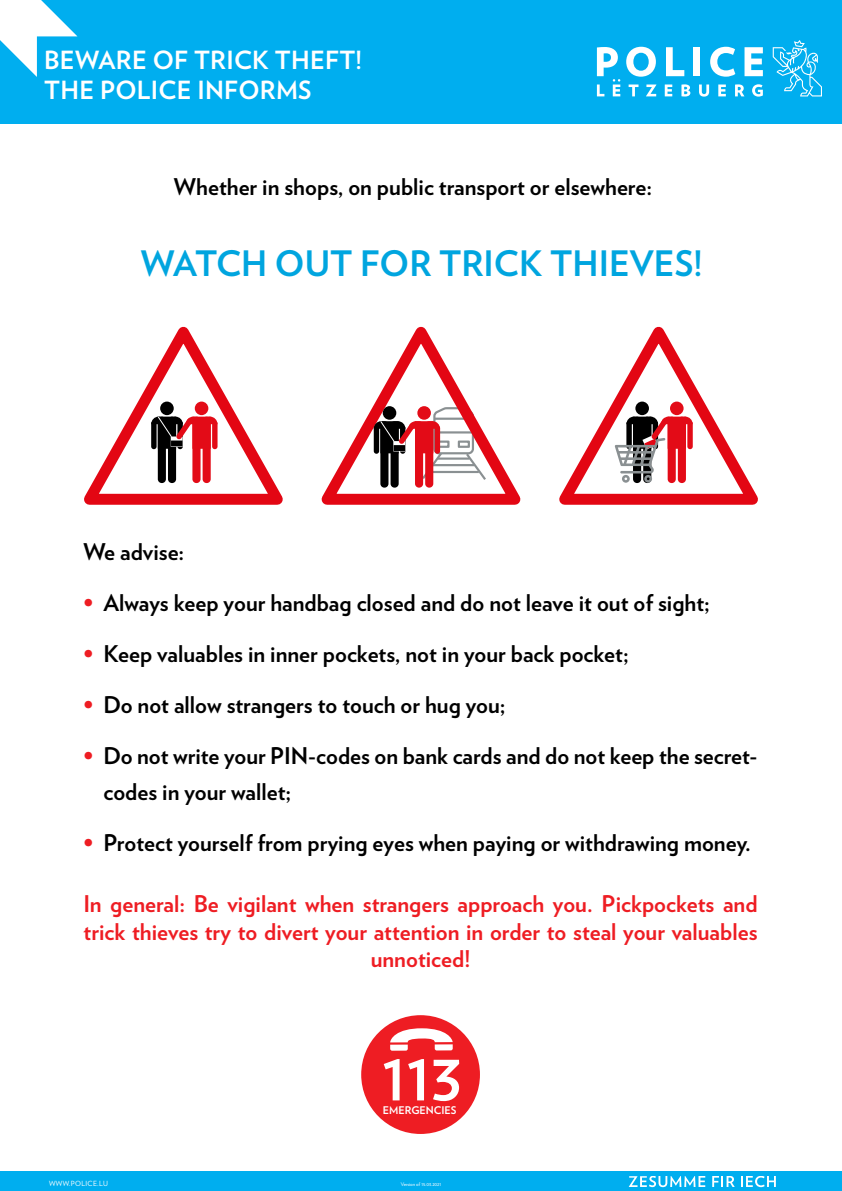
<style>
.page{position:relative;width:842px;height:1191px;background:#fff}
.page>*{position:absolute;margin:0;border:0;box-sizing:border-box;transform-origin:0 0}
.t1{font:700 35px "Verlag";color:#00a5df}
.t2{font:700 25px/30px "Verlag";letter-spacing:.01em;color:#fff}
.Paragraph_Style_5{font:700 23px/36.8px "Verlag";color:#000}
.Paragraph_Style_5-2{font:700 23px/27.6px "Verlag";color:#ee1d23;text-align:center}
.t3{font:700 10.6px "Verlag";color:#fff}
.t4{font:7.1px "Verlag";letter-spacing:.05em;color:#fff}
.t5{font:5px "Verlag";color:#fff}
.s1{color:#ee1d23}
</style>
<div class="page">
<div style="left:0;top:0;width:842px;height:124px;background:#00aeef"></div>
<div style="left:0;top:1171px;width:842px;height:20px;background:#00aeef"></div>
<svg style="left:0;top:0;width:77px;height:77px"></svg>
<div style="left:361px;top:1015px;width:119px;height:119px;background:#ee1d23;border-radius:50%"></div>
<svg style="left:384px;top:1059px;width:16px;height:41px"></svg>
<svg style="left:408px;top:1059px;width:16px;height:41px"></svg>
<svg style="left:433px;top:1059px;width:26px;height:42px"></svg>
<svg style="left:390px;top:1028px;width:63px;height:22px"></svg>
<svg style="left:629px;top:1176px;width:76px;height:11px"></svg>
<svg style="left:712px;top:1176px;width:23px;height:11px"></svg>
<svg style="left:741px;top:1176px;width:35px;height:11px"></svg>
<svg style="left:626px;top:47px;width:30px;height:30px"></svg>
<svg style="left:666px;top:47px;width:18px;height:29px"></svg>
<div style="left:693px;top:47px;width:7px;height:29px;background:#fff"></div>
<svg style="left:710px;top:47px;width:25px;height:30px"></svg>
<svg style="left:744px;top:47px;width:19px;height:29px"></svg>
<svg style="left:597px;top:47px;width:23px;height:49px"></svg>
<svg style="left:629px;top:84px;width:9px;height:12px"></svg>
<svg style="left:646px;top:84px;width:10px;height:12px"></svg>
<svg style="left:665px;top:84px;width:7px;height:12px"></svg>
<svg style="left:681px;top:84px;width:9px;height:12px"></svg>
<svg style="left:699px;top:84px;width:10px;height:12px"></svg>
<svg style="left:718px;top:84px;width:8px;height:12px"></svg>
<svg style="left:735px;top:84px;width:9px;height:12px"></svg>
<svg style="left:752px;top:84px;width:11px;height:12px"></svg>
<svg style="left:773px;top:40px;width:49px;height:56px"></svg>
<svg style="left:84px;top:327px;width:199px;height:178px"></svg>
<svg style="left:322px;top:327px;width:198px;height:178px"></svg>
<svg style="left:559px;top:327px;width:199px;height:178px"></svg>
<p class="t2" style="left:44px;top:44px;width:319px">BEWARE OF TRICK THEFT!<br>THE POLICE INFORMS</p>
<p class="Paragraph_Style_5" style="left:174px;top:167px;width:480px">Whether in shops, on public transport or elsewhere:</p>
<p class="t1" style="left:141px;top:236px;width:563px">WATCH OUT FOR TRICK THIEVES!</p>
<p class="Paragraph_Style_5" style="left:84px;top:532px;width:102px">We advise:</p>
<p class="Paragraph_Style_5" style="left:84px;top:582px;width:628px"><span class="s1">•</span> Always keep your handbag closed and do not leave it out of sight;</p>
<p class="Paragraph_Style_5" style="left:84px;top:633px;width:547px"><span class="s1">•</span> Keep valuables in inner pockets, not in your back pocket;</p>
<p class="Paragraph_Style_5" style="left:84px;top:684px;width:423px"><span class="s1">•</span> Do not allow strangers to touch or hug you;</p>
<p class="Paragraph_Style_5" style="left:103px;top:735px;width:656px;text-indent:-20px"><span class="s1">•</span> Do not write your PIN-codes on bank cards and do not keep the secret&shy;codes in your wallet;</p>
<p class="Paragraph_Style_5" style="left:84px;top:823px;width:669px"><span class="s1">•</span> Protect yourself from prying eyes when paying or withdrawing money.</p>
<p class="Paragraph_Style_5-2" style="left:84px;top:888px;width:675px">In general: Be vigilant when strangers approach you. Pickpockets and trick thieves try to divert your attention in order to steal your valuables unnoticed!</p>
<p class="t4" style="left:49px;top:1178px;width:60px">WWW.POLICE.LU</p>
<p class="t3" style="left:383px;top:1102px;width:75px">EMERGENCIES</p>
<p class="t5" style="left:401px;top:1180px;width:42px">Version of 15.03.2021</p>
</div>
